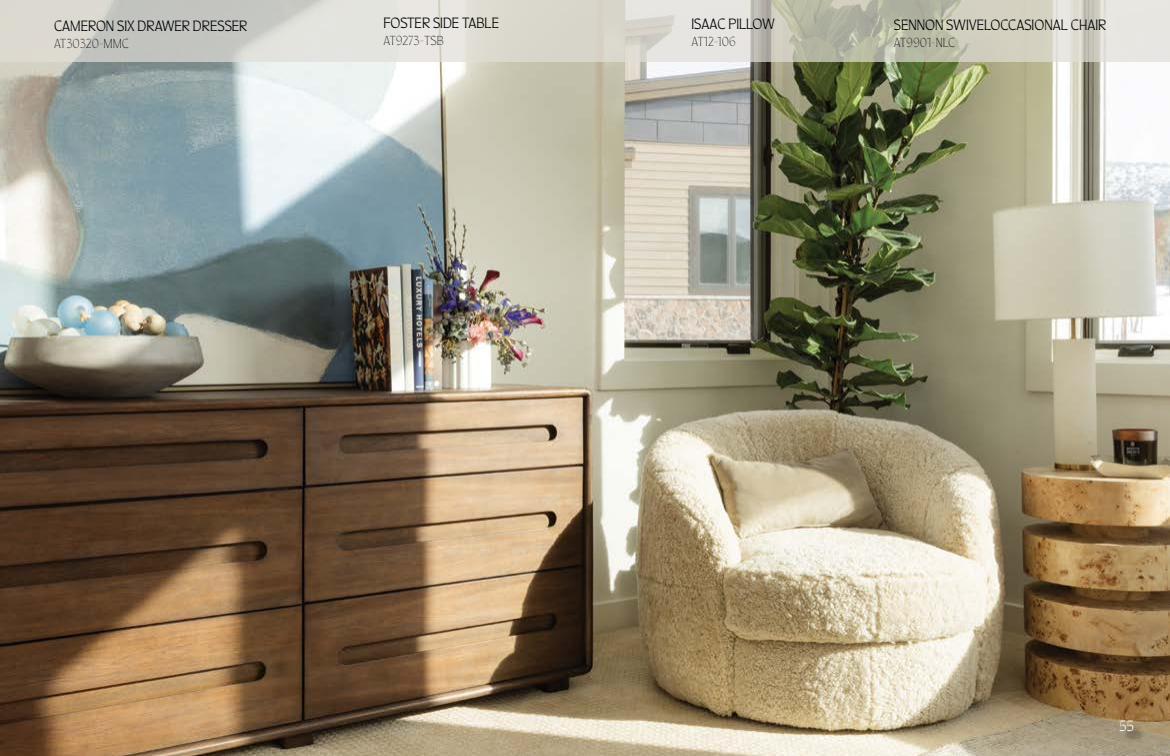
<style>
.page{position:relative;width:1170px;height:756px;background:#fff}
.page>*{position:absolute;margin:0;border:0;box-sizing:border-box;transform-origin:0 0}
.t1{font:800 16px "Quiverleaf CF";color:#000001}
.t2{font:800 16px "Quiverleaf CF";color:#fff}
.t3{font:14px "Quiverleaf CF";color:#000001}
</style>
<div class="page">
<img style="left:0;top:62px;width:1170px;height:694px">
<svg style="left:0;top:0;width:1170px;height:62px;background:#d4d3c9"></svg>
<div style="left:1122px;top:723px;width:23px;height:21px;background:#000001;opacity:.75"></div>
<p class="t1" style="left:54px;top:15px;width:195px">CAMERON SIX DRAWER DRESSER</p>
<p class="t3" style="left:54px;top:34px;width:77px">AT30320-MMC</p>
<p class="t1" style="left:383px;top:12px;width:117px">FOSTER SIDE TABLE</p>
<p class="t3" style="left:383px;top:31px;width:62px">AT9273-TSB</p>
<p class="t1" style="left:692px;top:13px;width:85px">ISAAC PILLOW</p>
<p class="t3" style="left:692px;top:32px;width:46px">AT12-106</p>
<p class="t1" style="left:894px;top:13px;width:214px">SENNON SWIVELOCCASIONAL CHAIR</p>
<p class="t3" style="left:894px;top:32px;width:63px">AT9901-NLC</p>
<p class="t2" style="left:1120px;top:715px;width:16px">55</p>
</div>
